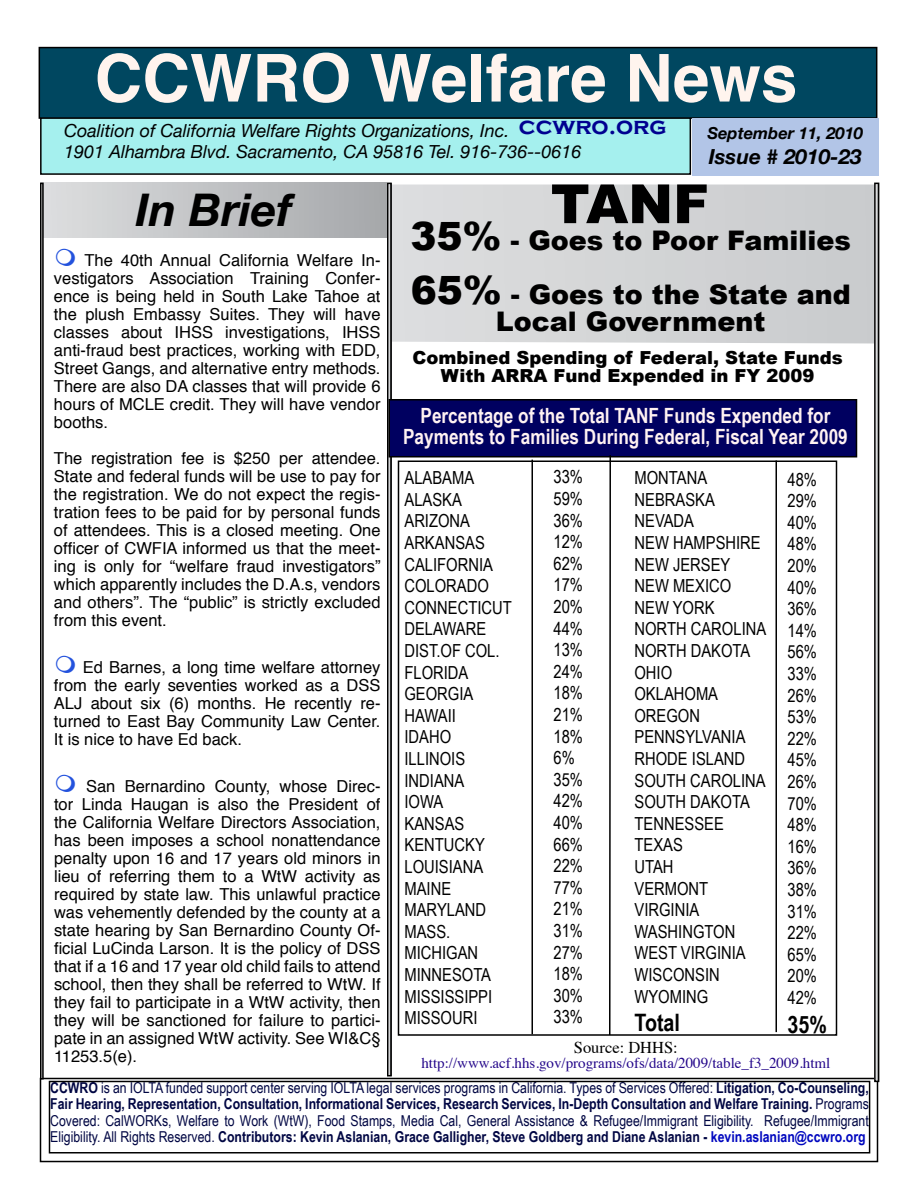
<style>
.page{position:relative;width:918px;height:1188px;background:#fff}
.page>*{position:absolute;margin:0;border:0;box-sizing:border-box;transform-origin:0 0}
.t1{font:700 66px "Helvetica";color:#fff4ee}
.t2{font:900 54px "Arial";color:#000}
.t3{font:italic 700 45px "Helvetica Neue";color:#000}
.t4{font:900 27px/54px "Arial";color:#000}
.t5{font:700 24px "Copperplate Gothic";color:#000090}
.t6{font:700 24px "Arial Narrow";color:#000}
.t7{font:700 21px/21px "Arial Narrow";color:#fff2f2;text-align:center}
.t8{font:italic 700 20.7px "Helvetica Neue";color:#000}
.t9{font:18px/21.6px "Arial Narrow";color:#000}
.t10{font:italic 18px/21.6px "Helvetica Neue";color:#000}
.t11{font:900 18px/18px "Arial";color:#000;text-align:center}
.t12{font:16.5px/18px "Helvetica";color:#000;text-align:justify}
.t13{font:italic 700 16.5px "Helvetica Neue";color:#000}
.t14{font:16.5px "Times";color:#000}
.t15{font:15px/16.4px "Arial Narrow";color:#000643;text-align:justify}
.t16{font:15px "Times";color:#23068a}
.s1{font-size:39px}
.s2{font-weight:700}
.s3{font-weight:700;color:#0007bf}
</style>
<div class="page">
<div style="left:41px;top:118px;width:649px;height:56px;background:#a5f0ee"></div>
<div style="left:40px;top:117px;width:651px;height:58px;border:2px solid #000"></div>
<div style="left:39px;top:48px;width:838px;height:70px;background:#004760"></div>
<div style="left:39px;top:47px;width:838px;height:72px;border:2px solid #000"></div>
<div style="left:692px;top:118px;width:187px;height:58px;background:#b2c5e7"></div>
<div style="left:49px;top:1081px;width:821px;height:72px;border:1px solid #000"></div>
<div style="left:40px;top:1078px;width:838px;height:84px;border:2px solid #000"></div>
<div style="left:41px;top:183px;width:346px;height:55px;background:linear-gradient(to right,#dddfe0,#a5a7aa)"></div>
<svg style="left:392px;top:184px;width:482px;height:160px;background:#d3d4d6"></svg>
<div style="left:40px;top:183px;width:4px;height:897px;border:2px solid #000"></div>
<div style="left:387px;top:183px;width:5px;height:893px;border:2px solid #000"></div>
<div style="left:874px;top:183px;width:5px;height:899px;border:2px solid #000"></div>
<div style="left:398px;top:460px;width:439px;height:576px;border:2px solid #000"></div>
<div style="left:389px;top:400px;width:467px;height:57px;background:#000060"></div>
<div style="left:388px;top:399px;width:469px;height:59px;border:2px solid #000"></div>
<hr style="left:531px;top:460px;width:2px;height:574px;background:#000">
<hr style="left:776px;top:460px;width:1px;height:572px;background:#000">
<svg style="left:608px;top:455px;width:4px;height:581px"></svg>
<h1 class="t1" style="left:95px;top:25px;width:704px">CCWRO Welfare News</h1>
<h3 class="t5" style="left:519px;top:113px;width:149px">ccwro.org</h3>
<p class="t10" style="left:64px;top:119px;width:519px">Coalition of California Welfare Rights Organizations, Inc.<br>1901 Alhambra Blvd. Sacramento, CA 95816 Tel. 916-736--0616</p>
<p class="t13" style="left:707px;top:123px;width:157px">September 11, 2010</p>
<p class="t8" style="left:709px;top:143px;width:155px">Issue # 2010-23</p>
<h3 class="t3" style="left:136px;top:183px;width:158px">In Brief</h3>
<h2 class="t2" style="left:551px;top:165px;width:160px">TANF</h2>
<h3 class="t4" style="left:410px;top:213px;width:442px"><span class="s1">35%</span> - Goes to Poor Families<br><span class="s1">65%</span> - Goes to the State and</h3>
<h3 class="t4" style="left:496px;top:294px;width:271px">Local Government</h3>
<p class="t12" style="left:54px;top:252px;width:328px;text-indent:30px">The 40th Annual California Welfare In&shy;vestigators Association Training Confer&shy;ence is being held in South Lake Tahoe at the plush Embassy Suites. They will have classes about IHSS investigations, IHSS anti-fraud best practices, working with EDD, Street Gangs, and alternative entry methods.<br>There are also DA classes that will provide 6 hours of MCLE credit. They will have vendor booths.</p>
<p class="t12" style="left:54px;top:450px;width:328px">The registration fee is $250 per attendee.<br>State and federal funds will be use to pay for the registration. We do not expect the regis&shy;tration fees to be paid for by personal funds of attendees. This is a closed meeting. One officer of CWFIA informed us that the meet&shy;ing is only for “welfare fraud investigators” which apparently includes the D.A.s, vendors and others”. The “public” is strictly excluded from this event.</p>
<p class="t12" style="left:54px;top:659px;width:328px;text-indent:29px">Ed Barnes, a long time welfare attorney from the early seventies worked as a DSS ALJ about six (6) months. He recently re&shy;turned to East Bay Community Law Center.<br>It is nice to have Ed back.</p>
<p class="t12" style="left:54px;top:777px;width:328px;text-indent:32px">San Bernardino County, whose Direc&shy;tor Linda Haugan is also the President of the California Welfare Directors Association, has been imposes a school nonattendance penalty upon 16 and 17 years old minors in lieu of referring them to a WtW activity as required by state law. This unlawful practice was vehemently defended by the county at a state hearing by San Bernardino County Of&shy;ficial LuCinda Larson. It is the policy of DSS that if a 16 and 17 year old child fails to attend school, then they shall be referred to WtW. If they fail to participate in a WtW activity, then they will be sanctioned for failure to partici&shy;pate in an assigned WtW activity. See WI&amp;C§ 11253.5(e).</p>
<p class="t11" style="left:412px;top:348px;width:432px">Combined Spending of Federal, State Funds<br>With ARRA Fund Expended in FY 2009</p>
<p class="t7" style="left:403px;top:404px;width:446px">Percentage of the Total TANF Funds Expended for<br>Payments to Families During Federal, Fiscal Year 2009</p>
<p class="t9" style="left:404px;top:466px;width:109px">ALABAMA<br>ALASKA<br>ARIZONA<br>ARKANSAS<br>CALIFORNIA<br>COLORADO<br>CONNECTICUT<br>DELAWARE<br>DIST.OF COL.<br>FLORIDA<br>GEORGIA<br>HAWAII<br>IDAHO<br>ILLINOIS<br>INDIANA<br>IOWA<br>KANSAS<br>KENTUCKY<br>LOUISIANA<br>MAINE<br>MARYLAND<br>MASS.<br>MICHIGAN<br>MINNESOTA<br>MISSISSIPPI<br>MISSOURI</p>
<p class="t9" style="left:554px;top:466px;width:31px">33%<br>59%<br>36%<br>12%<br>62%<br>17%<br>20%<br>44%<br>13%<br>24%<br>18%<br>21%<br>18%<br>6%<br>35%<br>42%<br>40%<br>66%<br>22%<br>77%<br>21%<br>31%<br>27%<br>18%<br>30%<br>33%</p>
<p class="t9" style="left:634px;top:466px;width:133px">MONTANA<br>NEBRASKA<br>NEVADA<br>NEW HAMPSHIRE<br>NEW JERSEY<br>NEW MEXICO<br>NEW YORK<br>NORTH CAROLINA<br>NORTH DAKOTA<br>OHIO<br>OKLAHOMA<br>OREGON<br>PENNSYLVANIA<br>RHODE ISLAND<br>SOUTH CAROLINA<br>SOUTH DAKOTA<br>TENNESSEE<br>TEXAS<br>UTAH<br>VERMONT<br>VIRGINIA<br>WASHINGTON<br>WEST VIRGINIA<br>WISCONSIN<br>WYOMING</p>
<p class="t9" style="left:788px;top:468px;width:31px;text-align:justify">48% 29% 40% 48% 20% 40% 36% 14% 56% 33% 26% 53% 22% 45% 26% 70% 48% 16% 36% 38% 31% 22% 65% 20% 42%</p>
<h3 class="t6" style="left:788px;top:1006px;width:41px">35%</h3>
<h3 class="t6" style="left:634px;top:1005px;width:47px">Total</h3>
<p class="t14" style="left:574px;top:1032px;width:106px">Source: DHHS:</p>
<p class="t16" style="left:421px;top:1049px;width:411px">http://www.acf.hhs.gov/programs/ofs/data/2009/table_f3_2009.html</p>
<p class="t15" style="left:50px;top:1079px;width:820px"><span class="s2">CCWRO</span> is an IOLTA funded support center serving IOLTA legal services programs in California. Types of Services Offered: <span class="s2">Litigation, Co-Counseling, Fair Hearing, Representation, Consultation, Informational Services, Research Services, In-Depth Consultation and Welfare Training.</span> Programs Covered: CalWORKs, Welfare to Work (WtW), Food Stamps, Media Cal, General Assistance &amp; Refugee/Immigrant Eligibility. Refugee/Immigrant Eligibility. All Rights Reserved. <span class="s2">Contributors: Kevin Aslanian, Grace Galligher, Steve Goldberg and Diane Aslanian -</span> <span class="s3">kevin.aslanian@ccwro.org</span></p>
</div>
